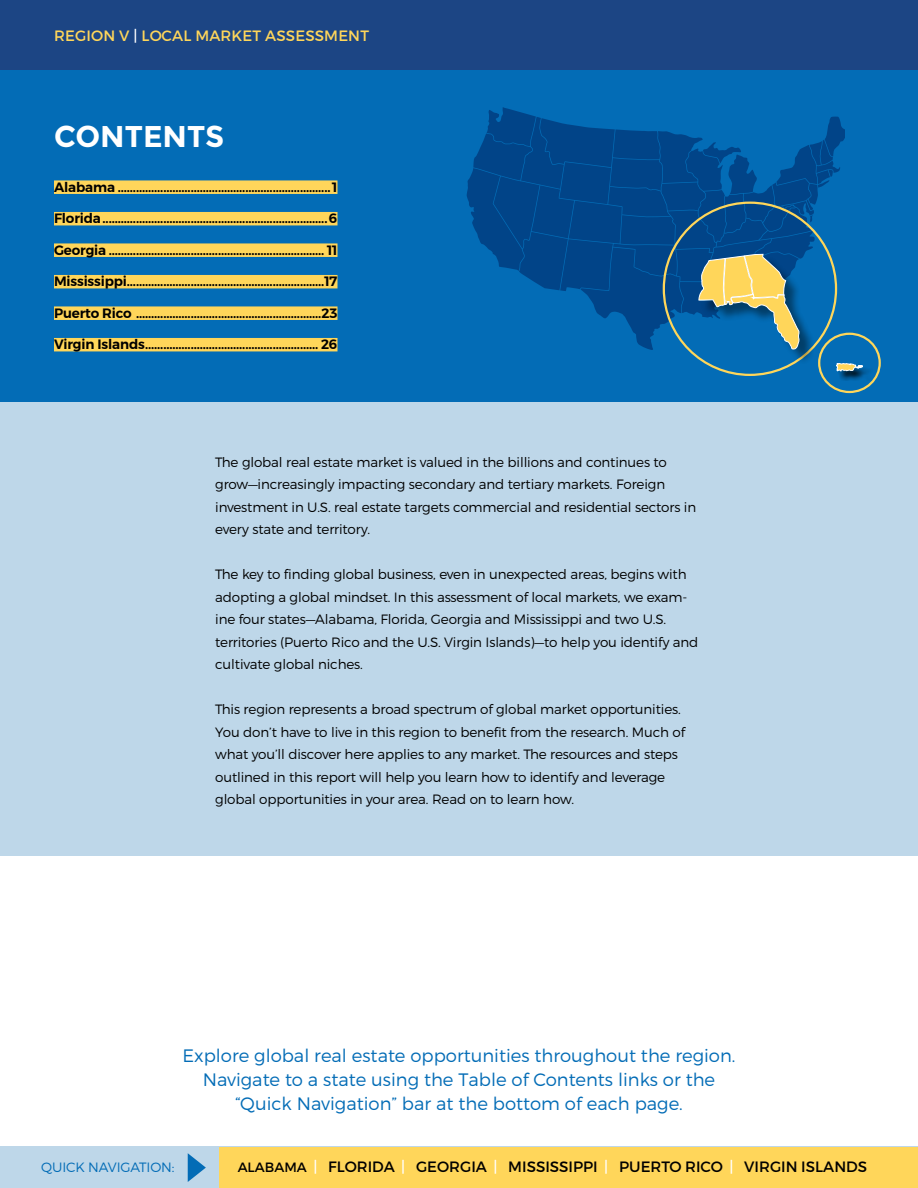
<style>
.page{position:relative;width:918px;height:1188px;background:#fff}
.page>*{position:absolute;margin:0;border:0;box-sizing:border-box;transform-origin:0 0}
.t1{font:700 30px "Montserrat";color:#fff}
.Body_Copy{font:300 18px/24px "Montserrat";color:#036cb6;text-align:center}
.t2{font:15px "Montserrat";color:#000}
.t3{font:15px "Montserrat";letter-spacing:.01em;color:#ffd65a}
.Body_Copy-2{font:300 13.5px/22.5px "Montserrat";letter-spacing:-.01em;color:#000}
.t4{font:600 13.5px "Montserrat";letter-spacing:-.01em;color:#000}
.t5{font:300 13.5px "Montserrat";letter-spacing:-.01em;color:#036cb6}
.s1{color:#fff}
.s2{font-size:13.5px}
</style>
<div class="page">
<div style="left:0;top:1147px;width:918px;height:41px;background:#bed7e9"></div>
<div style="left:219px;top:1147px;width:699px;height:41px;background:#ffd65a"></div>
<svg style="left:188px;top:1153px;width:18px;height:29px"></svg>
<div style="left:0;top:402px;width:918px;height:454px;background:#bed7e9"></div>
<div style="left:0;top:5px;width:918px;height:397px;background:#036cb6"></div>
<div style="left:0;top:0;width:918px;height:70px;background:#1c4584"></div>
<div style="left:54px;top:180px;width:284px;height:14px;background:#ffd65a"></div>
<div style="left:54px;top:212px;width:284px;height:13px;background:#ffd65a"></div>
<div style="left:54px;top:243px;width:284px;height:14px;background:#ffd65a"></div>
<div style="left:54px;top:275px;width:284px;height:13px;background:#ffd65a"></div>
<div style="left:54px;top:306px;width:284px;height:14px;background:#ffd65a"></div>
<div style="left:54px;top:338px;width:284px;height:13px;background:#ffd65a"></div>
<div style="left:701px;top:256px;width:114px;height:109px;background:#000;opacity:.43"></div>
<svg style="left:467px;top:107px;width:377px;height:243px"></svg>
<div style="left:818px;top:333px;width:63px;height:60px;border:2px solid #ffd65a;border-radius:50%"></div>
<div style="left:838px;top:365px;width:35px;height:16px;background:#000;opacity:.75"></div>
<svg style="left:836px;top:363px;width:27px;height:8px"></svg>
<p class="t3" style="left:54px;top:26px;width:316px">REGION V <span class="s1">|</span> LOCAL MARKET ASSESSMENT</p>
<p class="t1" style="left:54px;top:118px;width:172px">CONTENTS</p>
<p class="t4" style="left:54px;top:176px;width:285px">Alabama ......................................................................1</p>
<p class="t4" style="left:54px;top:208px;width:285px">Florida..........................................................................6</p>
<p class="t4" style="left:54px;top:239px;width:285px">Georgia ....................................................................... 11</p>
<p class="t4" style="left:54px;top:271px;width:285px">Mississippi.................................................................17</p>
<p class="t4" style="left:54px;top:302px;width:285px">Puerto Rico .............................................................23</p>
<p class="t4" style="left:54px;top:334px;width:285px">Virgin Islands......................................................... 26</p>
<p class="Body_Copy-2" style="left:215px;top:450px;width:483px">The global real estate market is valued in the billions and continues to grow—increasingly impacting secondary and tertiary markets. Foreign investment in U.S. real estate targets commercial and residential sectors in every state and territory.</p>
<p class="Body_Copy-2" style="left:215px;top:563px;width:485px">The key to finding global business, even in unexpected areas, begins with adopting a global mindset. In this assessment of local markets, we exam&shy;ine four states—Alabama, Florida, Georgia and Mississippi and two U.S. territories (Puerto Rico and the U.S. Virgin Islands)—to help you identify and cultivate global niches.</p>
<p class="Body_Copy-2" style="left:215px;top:698px;width:471px">This region represents a broad spectrum of global market opportunities.<br>You don’t have to live in this region to benefit from the research. Much of what you’ll discover here applies to any market. The resources and steps outlined in this report will help you learn how to identify and leverage global opportunities in your area. Read on to learn how.</p>
<p class="Body_Copy" style="left:183px;top:1043px;width:554px">Explore global real estate opportunities throughout the region.<br>Navigate to a state using the Table of Contents links or the “Quick Navigation” bar at the bottom of each page.</p>
<p class="t5" style="left:41px;top:1159px;width:135px">QUICK NAVIGATION:</p>
<p class="t2" style="left:238px;top:1157px;width:631px"><span class="s2">ALABAMA</span> <span class="s1">|</span> FLORIDA <span class="s1">|</span> GEORGIA <span class="s1">|</span> MISSISSIPPI <span class="s1">|</span> PUERTO RICO <span class="s1">|</span> VIRGIN ISLANDS</p>
</div>
